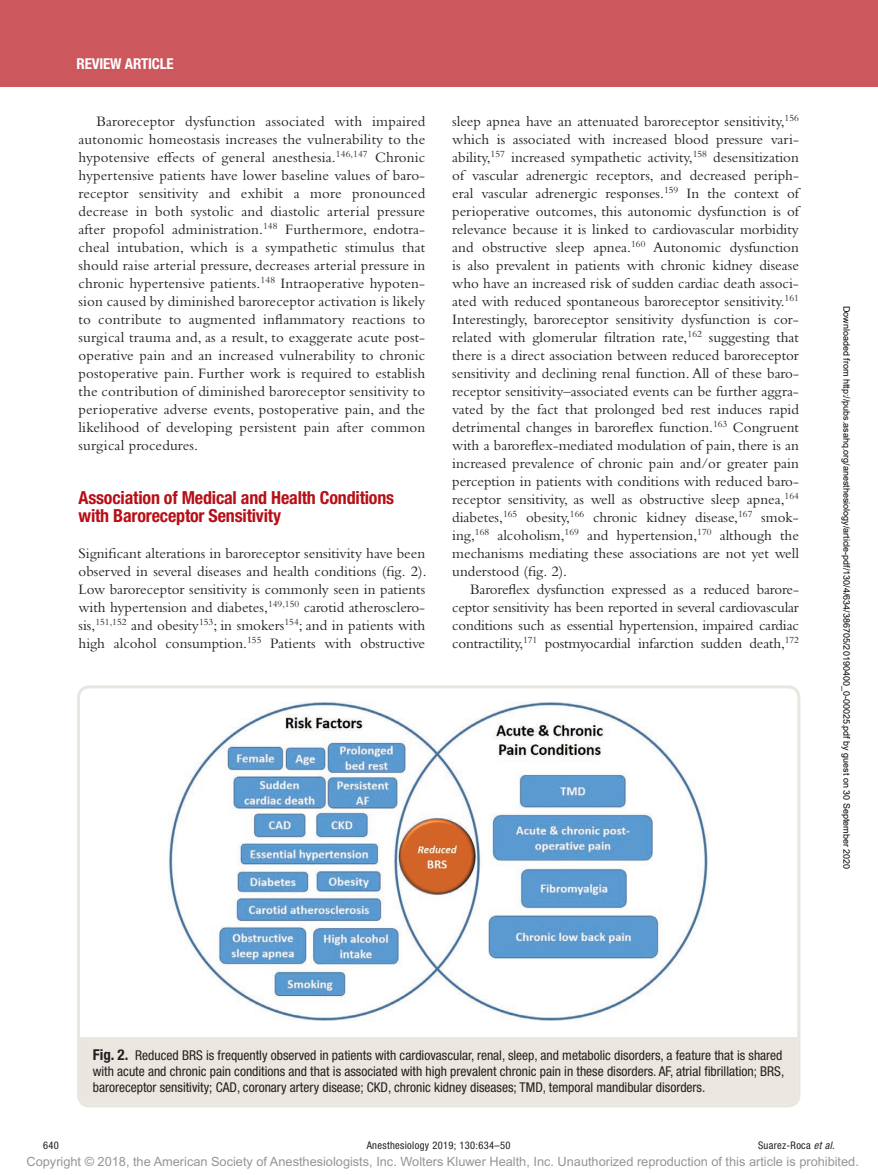
<style>
.page{position:relative;width:878px;height:1175px;background:#fff}
.page>*{position:absolute;margin:0;border:0;box-sizing:border-box;transform-origin:0 0}
.t1{font:700 condensed 18px/18px "Helvetica Neue LT Std";letter-spacing:-.01em;color:#b70f17}
.t2{font:15px/18px "Bembo Std";color:#231f20;text-align:justify}
.t3{font:700 condensed 15px "Helvetica Neue LT Std";letter-spacing:-.01em;color:#fff}
.t4{font:condensed 13.5px/15.8px "Helvetica Neue LT Std";color:#231f20}
.t5{font:12.75px "Arial MT Std";color:#939598}
.t6{font:condensed 10.5px "Helvetica Neue LT Std";letter-spacing:.03em;color:#231f20}
.t7{font:9px "Arial";color:#000}
.s1{font-weight:700;font-size:15px}
.s2{font-style:italic}
</style>
<div class="page">
<div style="left:0;top:0;width:878px;height:86px;background:#cc575d"></div>
<div style="left:80px;top:1036px;width:717px;height:68px;background:#eae7e0"></div>
<img style="left:169px;top:701px;width:539px;height:320px">
<div style="left:77px;top:685px;width:723px;height:422px;border:3px solid #e9e6df;border-radius:11px"></div>
<p class="t3" style="left:77px;top:54px;width:99px">REVIEW ARTICLE</p>
<p class="t2" style="left:78px;top:112px;width:348px;text-indent:18px">Baroreceptor dysfunction associated with impaired autonomic homeostasis increases the vulnerability to the hypotensive effects of general anesthesia.<sup>146,147</sup> Chronic hypertensive patients have lower baseline values of baro&shy;receptor sensitivity and exhibit a more pronounced decrease in both systolic and diastolic arterial pressure after propofol administration.<sup>148</sup> Furthermore, endotra&shy;cheal intubation, which is a sympathetic stimulus that should raise arterial pressure, decreases arterial pressure in chronic hypertensive patients.<sup>148</sup> Intraoperative hypoten&shy;sion caused by diminished baroreceptor activation is likely to contribute to augmented inflammatory reactions to surgical trauma and, as a result, to exaggerate acute post&shy;operative pain and an increased vulnerability to chronic postoperative pain. Further work is required to establish the contribution of diminished baroreceptor sensitivity to perioperative adverse events, postoperative pain, and the likelihood of developing persistent pain after common surgical procedures.</p>
<p class="t1" style="left:78px;top:488px;width:317px">Association of Medical and Health Conditions with Baroreceptor Sensitivity</p>
<p class="t2" style="left:78px;top:544px;width:349px">Significant alterations in baroreceptor sensitivity have been observed in several diseases and health conditions (fig. 2).<br>Low baroreceptor sensitivity is commonly seen in patients with hypertension and diabetes,<sup>149,150</sup> carotid atherosclero&shy;sis,<sup>151,152</sup> and obesity<sup>153</sup>; in smokers<sup>154</sup>; and in patients with high alcohol consumption.<sup>155</sup> Patients with obstructive</p>
<p class="t2" style="left:452px;top:112px;width:348px">sleep apnea have an attenuated baroreceptor sensitivity,<sup>156 </sup>which is associated with increased blood pressure vari&shy;ability,<sup>157</sup> increased sympathetic activity,<sup>158</sup> desensitization of vascular adrenergic receptors, and decreased periph&shy;eral vascular adrenergic responses.<sup>159</sup> In the context of perioperative outcomes, this autonomic dysfunction is of relevance because it is linked to cardiovascular morbidity and obstructive sleep apnea.<sup>160</sup> Autonomic dysfunction is also prevalent in patients with chronic kidney disease who have an increased risk of sudden cardiac death associ&shy;ated with reduced spontaneous baroreceptor sensitivity.<sup>161<br></sup>Interestingly, baroreceptor sensitivity dysfunction is cor&shy;related with glomerular filtration rate,<sup>162</sup> suggesting that there is a direct association between reduced baroreceptor sensitivity and declining renal function. All of these baro&shy;receptor sensitivity–associated events can be further aggra&shy;vated by the fact that prolonged bed rest induces rapid detrimental changes in baroreflex function.<sup>163</sup> Congruent with a baroreflex-mediated modulation of pain, there is an increased prevalence of chronic pain and/or greater pain perception in patients with conditions with reduced baro&shy;receptor sensitivity, as well as obstructive sleep apnea,<sup>164 </sup>diabetes,<sup>165</sup> obesity,<sup>166</sup> chronic kidney disease,<sup>167</sup> smok&shy;ing,<sup>168</sup> alcoholism,<sup>169</sup> and hypertension,<sup>170</sup> although the mechanisms mediating these associations are not yet well understood (fig. 2).</p>
<p class="t2" style="left:452px;top:580px;width:348px;text-indent:18px">Baroreflex dysfunction expressed as a reduced barore&shy;ceptor sensitivity has been reported in several cardiovascular conditions such as essential hypertension, impaired cardiac contractility,<sup>171</sup> postmyocardial infarction sudden death,<sup>172</sup></p>
<p class="t7" style="left:850px;top:306px;width:565px;rotate:90deg">Downloaded from http://pubs.asahq.org/anesthesiology/article-pdf/130/4/634/386705/20190400_0-00025.pdf by guest on 30 September 2020</p>
<p class="t4" style="left:93px;top:1047px;width:693px"><span class="s1">Fig. 2.</span> Reduced BRS is frequently observed in patients with cardiovascular, renal, sleep, and metabolic disorders, a feature that is shared with acute and chronic pain conditions and that is associated with high prevalent chronic pain in these disorders. AF, atrial fibrillation; BRS, baroreceptor sensitivity; CAD, coronary artery disease; CKD, chronic kidney diseases; TMD, temporal mandibular disorders.</p>
<p class="t6" style="left:43px;top:1139px;width:17px">640</p>
<p class="t6" style="left:367px;top:1139px;width:145px">Anesthesiology 2019; 130:634–50</p>
<p class="t6" style="left:758px;top:1139px;width:78px">Suarez-Roca <span class="s2">et al.</span></p>
<p class="t5" style="left:27px;top:1154px;width:833px">Copyright © 2018, the American Society of Anesthesiologists, Inc. Wolters Kluwer Health, Inc. Unauthorized reproduction of this article is prohibited.</p>
</div>
